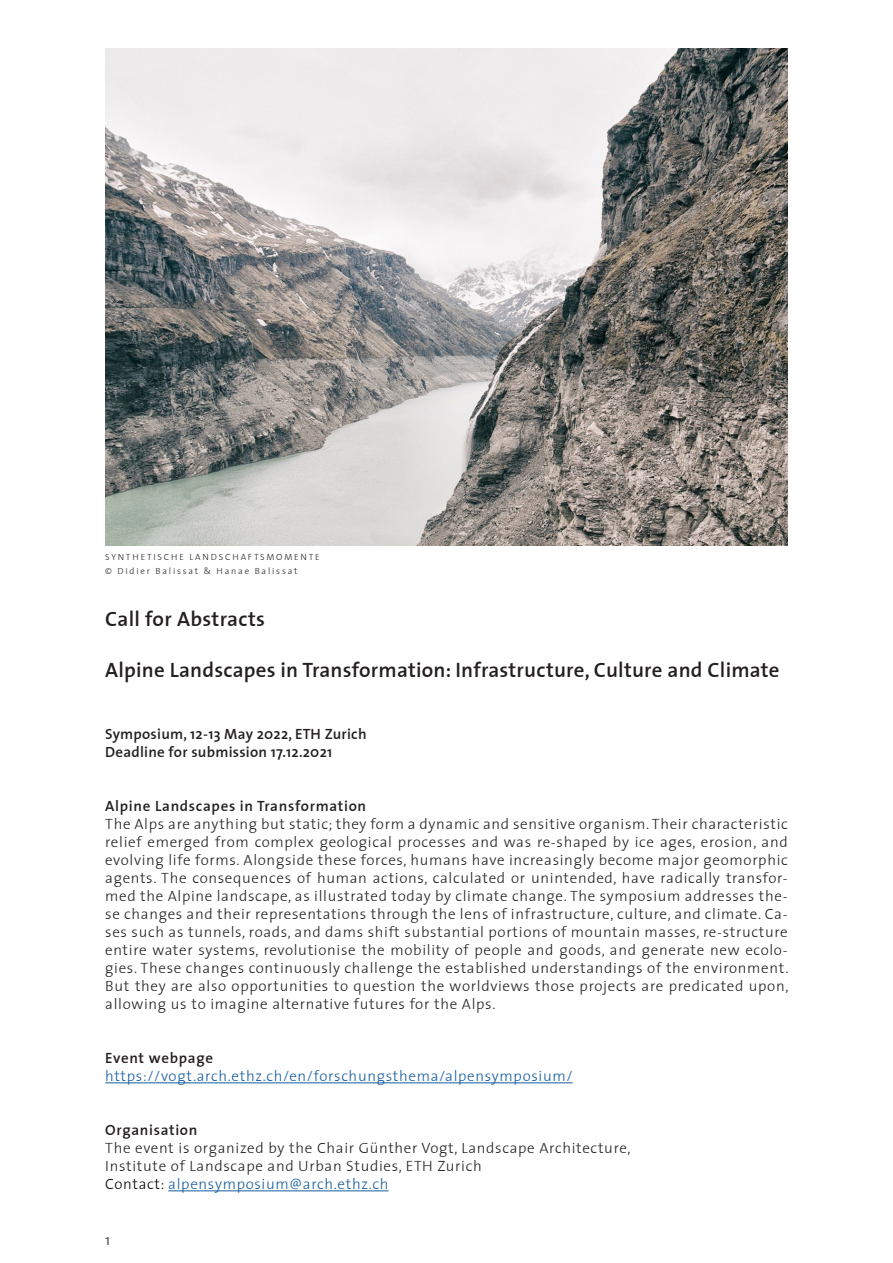
<style>
.page{position:relative;width:893px;height:1263px;background:#fff}
.page>*{position:absolute;margin:0;border:0;box-sizing:border-box;transform-origin:0 0}
.t1{font:600 21px "ETH";letter-spacing:.01em;color:#231f20}
.t2{font:300 15px/18px "ETH";letter-spacing:.045em;color:#231f20;text-align:justify}
.t3{font:300 15px "ETH";letter-spacing:.045em;color:#175d9e}
.t4{font:600 15px "ETH";letter-spacing:.025em;color:#231f20}
.t5{font:600 15px "ETH";letter-spacing:.045em;color:#231f20}
.t6{font:300 9px "ETH";letter-spacing:.2em;color:#231f20}
.s1{color:#040503}
</style>
<div class="page">
<hr style="left:105px;top:1082px;width:468px;height:1px;background:#175d9e">
<hr style="left:168px;top:1190px;width:221px;height:1px;background:#175d9e">
<img style="left:105px;top:48px;width:683px;height:498px">
<p class="t6" style="left:105px;top:549px;width:216px">SYNTHETISCHE LANDSCHAFTSMOMENTE</p>
<p class="t6" style="left:105px;top:564px;width:194px">© Didier Balissat &amp; Hanae Balissat</p>
<p class="t1" style="left:105px;top:601px;width:161px">Call for Abstracts</p>
<p class="t1" style="left:105px;top:652px;width:676px">Alpine Landscapes in Transformation: Infrastructure, Culture and Climate</p>
<p class="t4" style="left:105px;top:721px;width:263px">Symposium, 12-13 May 2022, ETH Zurich</p>
<p class="t4" style="left:105px;top:739px;width:229px">Deadline for submission 17.12.2021</p>
<p class="t5" style="left:105px;top:793px;width:262px">Alpine Landscapes in Transformation</p>
<p class="t2" style="left:105px;top:814px;width:685px">The Alps are anything but static; they form a dynamic and sensitive organism. Their characteristic relief emerged from complex geological processes and was re-shaped by ice ages, erosion, and evolving life forms. Alongside these forces, humans have increasingly become major geomorphic agents. The consequences of human actions, calculated or unintended, have radically transfor&shy;med the Alpine landscape, as illustrated today by climate change. The symposium addresses the&shy;se changes and their representations through the lens of infrastructure, culture, and climate. Ca&shy;ses such as tunnels, roads, and dams shift substantial portions of mountain masses, re-structure entire water systems, revolutionise the mobility of people and goods, and generate new ecolo&shy;gies. These changes continuously challenge the established understandings of the environment.<br>But they are also opportunities to question the worldviews those projects are predicated upon, allowing us to imagine alternative futures for the Alps.</p>
<p class="t5" style="left:105px;top:1045px;width:109px">Event webpage</p>
<p class="t3" style="left:105px;top:1063px;width:469px">https://vogt.arch.ethz.ch/en/forschungsthema/alpensymposium/</p>
<p class="t5" style="left:105px;top:1117px;width:94px">Organisation</p>
<p class="t2" style="left:105px;top:1138px;width:527px">The event is organized by the Chair Günther Vogt, Landscape Architecture,</p>
<p class="t2" style="left:105px;top:1156px;width:378px">Institute of Landscape and Urban Studies, ETH Zurich</p>
<p class="t3" style="left:105px;top:1171px;width:285px"><span class="s1">Contact:</span> alpensymposium@arch.ethz.ch</p>
<p class="t2" style="left:105px;top:1230px;width:7px">1</p>
</div>
